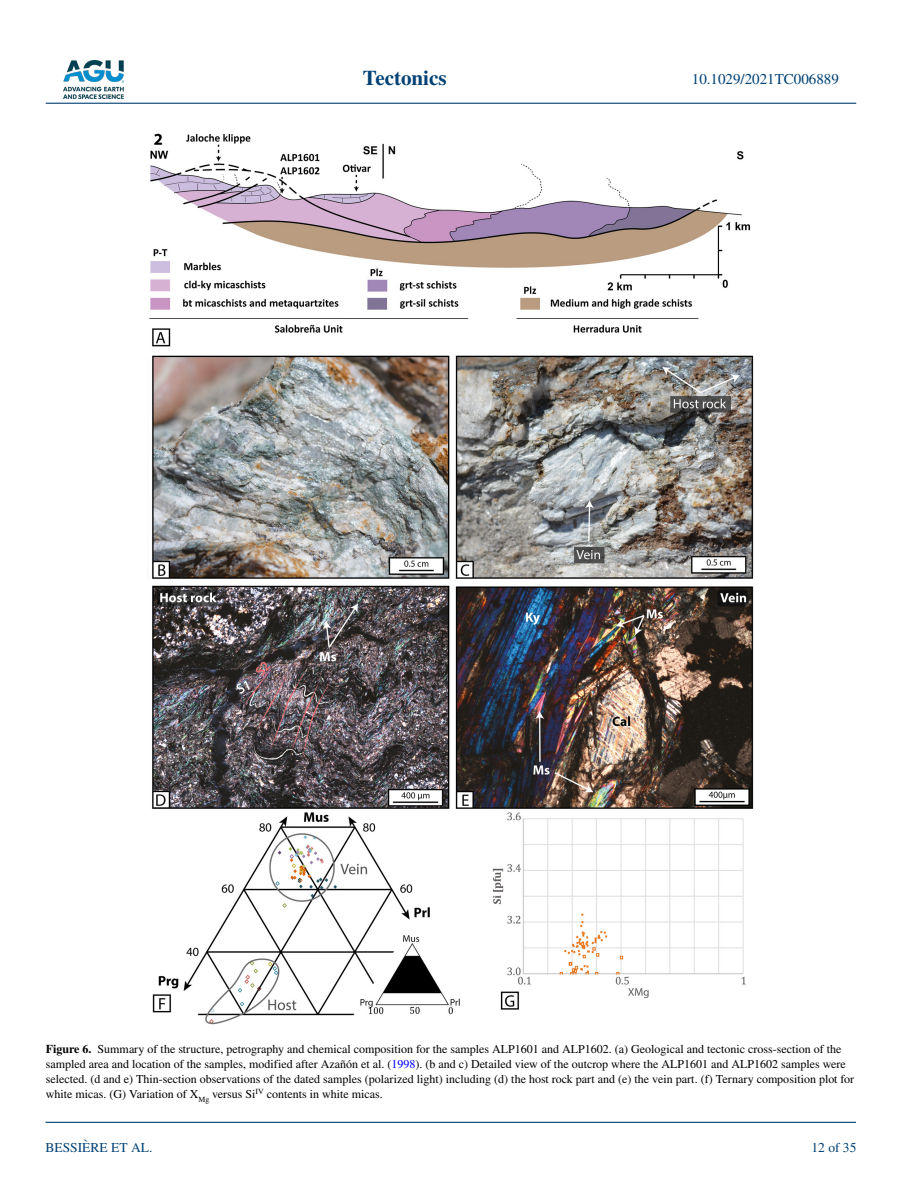
<style>
.page{position:relative;width:902px;height:1183px;background:#fff}
.page>*{position:absolute;margin:0;border:0;box-sizing:border-box;transform-origin:0 0}
.t1{font:700 21px "STIX";color:#004174}
.t2{font:15px "STIX";color:#004174}
.t3{font:13.5px "STIX";color:#004174}
.t4{font:12px/15px "STIX";color:#000}
.s1{font-weight:700}
.s2{color:#00f}
</style>
<div class="page">
<img style="left:63px;top:60px;width:60px;height:39px">
<hr style="left:46px;top:103px;width:810px;height:1px;background:#004174">
<hr style="left:45px;top:1121px;width:810px;height:1px;background:#004174">
<img style="left:149px;top:134px;width:604px;height:890px">
<h1 class="t1" style="left:363px;top:66px;width:85px">Tectonics</h1>
<p class="t2" style="left:691px;top:69px;width:149px">10.1029/2021TC006889</p>
<p class="t4" style="left:46px;top:1042px;width:809px"><span class="s1">Figure 6.</span> Summary of the structure, petrography and chemical composition for the samples ALP1601 and ALP1602. (a) Geological and tectonic cross-section of the sampled area and location of the samples, modified after Azañón et al. (<span class="s2">1998</span>). (b and c) Detailed view of the outcrop where the ALP1601 and ALP1602 samples were selected. (d and e) Thin-section observations of the dated samples (polarized light) including (d) the host rock part and (e) the vein part. (f) Ternary composition plot for white micas. (G) Variation of X<sub>Mg</sub> versus Si<sup>IV</sup> contents in white micas.</p>
<p class="t3" style="left:45px;top:1138px;width:108px">BESSIÈRE ET AL.</p>
<p class="t3" style="left:811px;top:1138px;width:46px">12 of 35</p>
</div>
